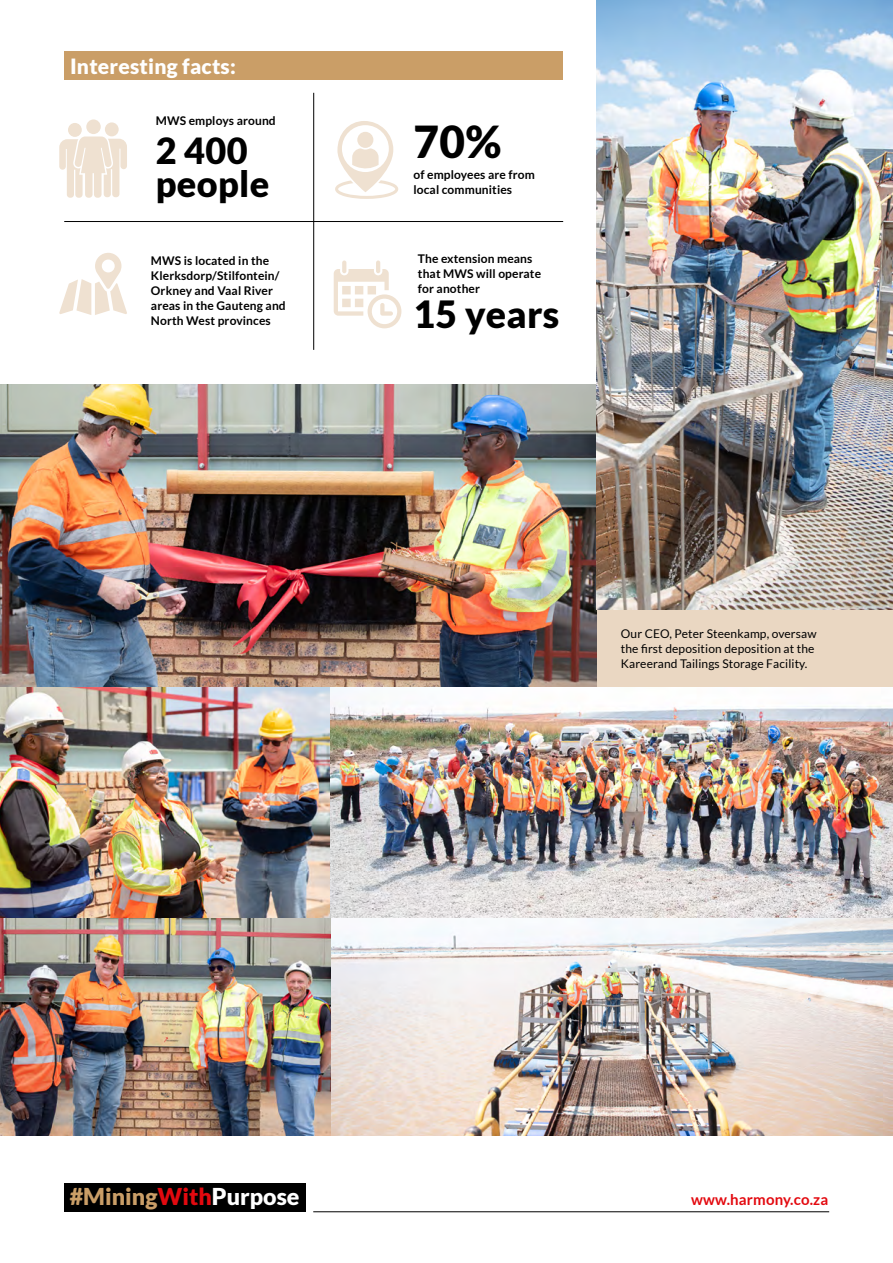
<style>
.page{position:relative;width:893px;height:1263px;background:#fff}
.page>*{position:absolute;margin:0;border:0;box-sizing:border-box;transform-origin:0 0}
.t1{font:900 44.1px "Lato";color:#000}
.t2{font:900 37.5px "Lato";letter-spacing:.01em;color:#000}
.t3{font:900 36px/33px "Lato";letter-spacing:.01em;color:#000}
.t4{font:900 23.25px "Lato";color:#ca9e67}
.t5{font:900 21px "Lato";letter-spacing:.01em;color:#fff}
.t6{font:700 15px "Lato";letter-spacing:.01em;color:#e3090f}
.t7{font:700 12px/15px "Lato";letter-spacing:.01em;color:#000}
.t8{font:12px/15px "Lato";letter-spacing:.01em;color:#000}
.s1{color:#e3090f}
.s2{color:#fff}
</style>
<div class="page">
<hr style="left:313px;top:1211px;width:516px;height:1px;background:#000">
<div style="left:64px;top:1183px;width:242px;height:29px;background:#000"></div>
<div style="left:563px;top:597px;width:330px;height:91px;background:#ead7c2"></div>
<div style="left:64px;top:51px;width:499px;height:29px;background:#ca9e67"></div>
<hr style="left:64px;top:221px;width:499px;height:1px;background:#000">
<hr style="left:313px;top:93px;width:1px;height:257px;background:#000">
<svg style="left:59px;top:253px;width:68px;height:62px"></svg>
<div style="left:68px;top:123px;width:14px;height:14px;background:#efe1d1;border-radius:50%"></div>
<div style="left:105px;top:122px;width:14px;height:14px;background:#efe1d1;border-radius:50%"></div>
<div style="left:86px;top:119px;width:15px;height:15px;background:#efe1d1;border-radius:50%"></div>
<svg style="left:59px;top:137px;width:68px;height:61px"></svg>
<svg style="left:334px;top:260px;width:67px;height:68px"></svg>
<svg style="left:335px;top:121px;width:63px;height:78px"></svg>
<img style="left:0;top:384px;width:597px;height:303px">
<img style="left:0;top:688px;width:893px;height:447px">
<img style="left:597px;top:0;width:296px;height:609px">
<h3 class="t5" style="left:70px;top:54px;width:167px">Interesting facts:</h3>
<p class="t7" style="left:156px;top:113px;width:122px">MWS employs around</p>
<h3 class="t3" style="left:156px;top:133px;width:115px">2 400 people</h3>
<p class="t7" style="left:151px;top:253px;width:136px">MWS is located in the<br>Klerksdorp/Stilfontein/<br>Orkney and Vaal River areas in the Gauteng and<br>North West provinces</p>
<h1 class="t1" style="left:413px;top:116px;width:90px">70%</h1>
<p class="t7" style="left:413px;top:167px;width:123px">of employees are from local communities</p>
<p class="t7" style="left:418px;top:250px;width:125px">The extension means that MWS will operate for another</p>
<h2 class="t2" style="left:413px;top:292px;width:147px">15 years</h2>
<p class="t8" style="left:621px;top:626px;width:197px">Our CEO, Peter Steenkamp, oversaw the first deposition deposition at the<br>Kareerand Tailings Storage Facility.</p>
<h3 class="t4" style="left:70px;top:1183px;width:231px">#Mining<span class="s1">With</span><span class="s2">Purpose</span></h3>
<p class="t6" style="left:691px;top:1190px;width:139px">www.harmony.co.za</p>
</div>
